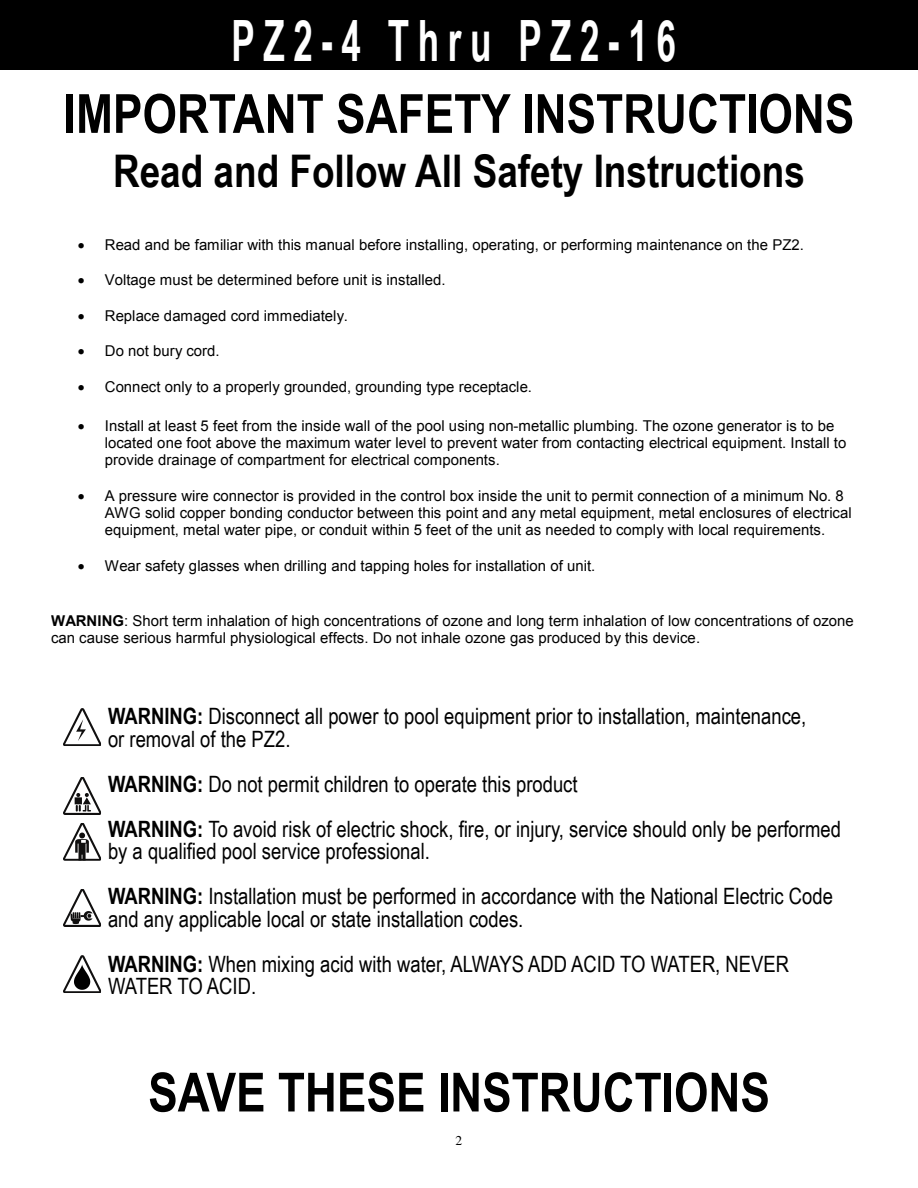
<style>
.page{position:relative;width:918px;height:1188px;background:#fff}
.page>*{position:absolute;margin:0;border:0;box-sizing:border-box;transform-origin:0 0}
.t1{font:700 57px "Arial Narrow";letter-spacing:.2em;color:#fff;scale:.75 1}
.t2{font:700 54px "Arial Narrow";color:#000}
.t3{font:700 45px "Arial Narrow";color:#000}
.t4{font:22.5px/45px "Arial Narrow";color:#000}
.t5{font:15px/17.2px "Arial";color:#000}
.t6{font:13.5px "Times";color:#000}
.s1{font-weight:700}
</style>
<div class="page">
<div style="left:0;top:0;width:918px;height:70px;background:#000"></div>
<svg style="left:63px;top:708px;width:38px;height:38px"></svg>
<svg style="left:63px;top:777px;width:38px;height:38px"></svg>
<svg style="left:63px;top:823px;width:38px;height:38px"></svg>
<svg style="left:63px;top:955px;width:38px;height:38px"></svg>
<svg style="left:63px;top:889px;width:38px;height:38px"></svg>
<h1 class="t1" style="left:231px;top:-3px;width:594px">PZ2-4 Thru PZ2-16</h1>
<h2 class="t2" style="left:64px;top:73px;width:792px">IMPORTANT SAFETY INSTRUCTIONS</h2>
<h3 class="t3" style="left:113px;top:138px;width:693px">Read and Follow All Safety Instructions</h3>
<p class="t5" style="left:78px;top:236px;width:727px">• Read and be familiar with this manual before installing, operating, or performing maintenance on the PZ2.</p>
<p class="t5" style="left:78px;top:271px;width:369px">• Voltage must be determined before unit is installed.</p>
<p class="t5" style="left:78px;top:307px;width:272px">• Replace damaged cord immediately.</p>
<p class="t5" style="left:78px;top:342px;width:143px">• Do not bury cord.</p>
<p class="t5" style="left:78px;top:378px;width:456px">• Connect only to a properly grounded, grounding type receptacle.</p>
<p class="t5" style="left:105px;top:417px;width:743px;text-indent:-27px">• Install at least 5 feet from the inside wall of the pool using non-metallic plumbing. The ozone generator is to be located one foot above the maximum water level to prevent water from contacting electrical equipment. Install to provide drainage of compartment for electrical components.</p>
<p class="t5" style="left:105px;top:487px;width:748px;text-indent:-27px">• A pressure wire connector is provided in the control box inside the unit to permit connection of a minimum No. 8<br>AWG solid copper bonding conductor between this point and any metal equipment, metal enclosures of electrical equipment, metal water pipe, or conduit within 5 feet of the unit as needed to comply with local requirements.</p>
<p class="t5" style="left:78px;top:557px;width:519px">• Wear safety glasses when drilling and tapping holes for installation of unit.</p>
<p class="t5" style="left:51px;top:612px;width:804px"><span class="s1">WARNING</span>: Short term inhalation of high concentrations of ozone and long term inhalation of low concentrations of ozone can cause serious harmful physiological effects. Do not inhale ozone gas produced by this device.</p>
<h3 class="t4" style="left:108px;top:704px;width:700px;line-height:22.5px"><span class="s1">WARNING:</span> Disconnect all power to pool equipment prior to installation, maintenance, or removal of the PZ2.</h3>
<h3 class="t4" style="left:108px;top:761px;width:734px"><span class="s1">WARNING:</span> Do not permit children to operate this product<br><span class="s1">WARNING:</span> To avoid risk of electric shock, fire, or injury, service should only be performed</h3>
<h3 class="t4" style="left:108px;top:828px;width:727px">by a qualified pool service professional.<br><span class="s1">WARNING:</span> Installation must be performed in accordance with the National Electric Code</h3>
<h3 class="t4" style="left:108px;top:896px;width:683px">and any applicable local or state installation codes.<br><span class="s1">WARNING:</span> When mixing acid with water, ALWAYS ADD ACID TO WATER, NEVER</h3>
<h3 class="t4" style="left:108px;top:963px;width:150px">WATER TO ACID.</h3>
<h2 class="t2" style="left:148px;top:1052px;width:623px">SAVE THESE INSTRUCTIONS</h2>
<p class="t6" style="left:456px;top:1133px;width:8px">2</p>
</div>
